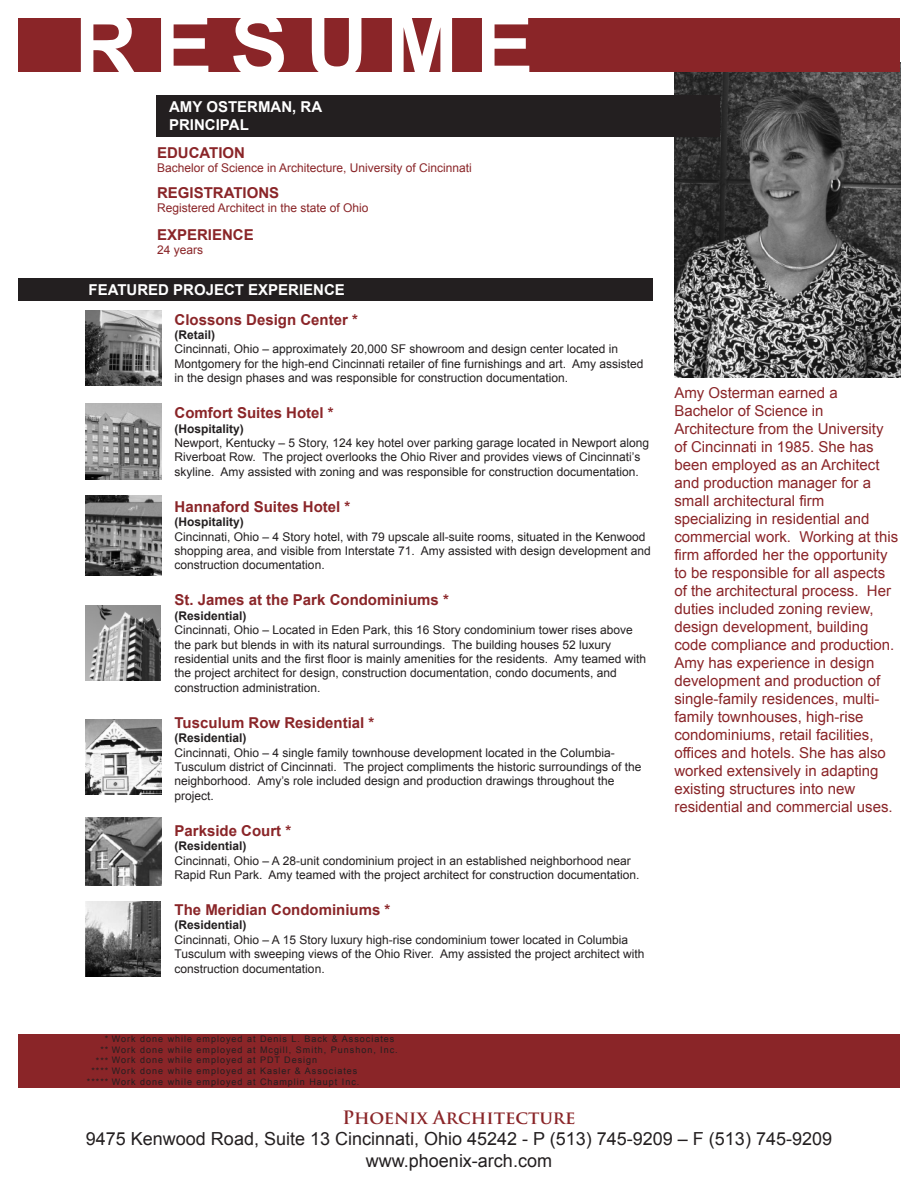
<style>
.page{position:relative;width:918px;height:1188px;background:#fff}
.page>*{position:absolute;margin:0;border:0;box-sizing:border-box;transform-origin:0 0}
.t1{font:700 87px "Arial";letter-spacing:.2em;color:#fff}
.t2{font:18px/21.6px "Arial";color:#231f20;text-align:center}
.t3{font:700 18px "Trajan Pro";color:#8a2528}
.t4{font:15px/18px "Arial";color:#8a2528}
.t5{font:700 15px "Arial";color:#8a2528}
.t6{font:700 15px/18px "Arial";color:#fff}
.t7{font:12px/14.4px "Arial";color:#231f20}
.t8{font:12px "Arial";color:#8a2528}
.t9{font:700 12px "Arial";color:#231f20}
.t10{font:9px "Arial";letter-spacing:.11em;color:#231f20}
</style>
<div class="page">
<div style="left:18px;top:279px;width:634px;height:22px;background:#231f20"></div>
<img style="left:675px;top:72px;width:225px;height:306px">
<div style="left:18px;top:18px;width:882px;height:54px;background:#8a2528"></div>
<div style="left:18px;top:1034px;width:882px;height:54px;background:#8a2528"></div>
<div style="left:156px;top:95px;width:564px;height:42px;background:#231f20"></div>
<img style="left:86px;top:404px;width:76px;height:75px">
<img style="left:86px;top:496px;width:75px;height:79px">
<img style="left:86px;top:310px;width:76px;height:76px">
<img style="left:86px;top:606px;width:75px;height:75px">
<img style="left:86px;top:719px;width:75px;height:76px">
<img style="left:85px;top:901px;width:75px;height:75px">
<img style="left:85px;top:817px;width:76px;height:69px">
<h1 class="t1" style="left:74px;top:-12px;width:461px">RESUME</h1>
<p class="t6" style="left:169px;top:98px;width:155px">AMY OSTERMAN, RA<br>PRINCIPAL</p>
<p class="t5" style="left:157px;top:142px;width:90px">EDUCATION</p>
<p class="t8" style="left:157px;top:160px;width:316px">Bachelor of Science in Architecture, University of Cincinnati</p>
<p class="t5" style="left:157px;top:183px;width:124px">REGISTRATIONS</p>
<p class="t8" style="left:157px;top:200px;width:213px">Registered Architect in the state of Ohio</p>
<p class="t5" style="left:157px;top:225px;width:98px">EXPERIENCE</p>
<p class="t8" style="left:157px;top:242px;width:48px">24 years</p>
<p class="t6" style="left:89px;top:281px;width:258px">FEATURED PROJECT EXPERIENCE</p>
<p class="t5" style="left:175px;top:309px;width:185px">Clossons Design Center *</p>
<p class="t9" style="left:175px;top:327px;width:42px">(Retail)</p>
<p class="t7" style="left:175px;top:342px;width:470px">Cincinnati, Ohio – approximately 20,000 SF showroom and design center located in<br>Montgomery for the high-end Cincinnati retailer of fine furnishings and art. Amy assisted in the design phases and was responsible for construction documentation.</p>
<p class="t5" style="left:175px;top:403px;width:161px">Comfort Suites Hotel *</p>
<p class="t9" style="left:175px;top:421px;width:71px">(Hospitality)</p>
<p class="t7" style="left:175px;top:436px;width:476px">Newport, Kentucky – 5 Story, 124 key hotel over parking garage located in Newport along<br>Riverboat Row. The project overlooks the Ohio River and provides views of Cincinnati’s skyline. Amy assisted with zoning and was responsible for construction documentation.</p>
<p class="t5" style="left:175px;top:497px;width:177px">Hannaford Suites Hotel *</p>
<p class="t9" style="left:175px;top:514px;width:71px">(Hospitality)</p>
<p class="t7" style="left:175px;top:529px;width:478px">Cincinnati, Ohio – 4 Story hotel, with 79 upscale all-suite rooms, situated in the Kenwood shopping area, and visible from Interstate 71. Amy assisted with design development and construction documentation.</p>
<p class="t5" style="left:175px;top:590px;width:276px">St. James at the Park Condominiums *</p>
<p class="t9" style="left:175px;top:608px;width:74px">(Residential)</p>
<p class="t7" style="left:175px;top:623px;width:473px">Cincinnati, Ohio – Located in Eden Park, this 16 Story condominium tower rises above the park but blends in with its natural surroundings. The building houses 52 luxury residential units and the first floor is mainly amenities for the residents. Amy teamed with the project architect for design, construction documentation, condo documents, and construction administration.</p>
<p class="t5" style="left:175px;top:713px;width:201px">Tusculum Row Residential *</p>
<p class="t9" style="left:175px;top:730px;width:74px">(Residential)</p>
<p class="t7" style="left:175px;top:745px;width:468px">Cincinnati, Ohio – 4 single family townhouse development located in the Columbia-Tusculum district of Cincinnati. The project compliments the historic surroundings of the neighborhood. Amy’s role included design and production drawings throughout the project.</p>
<p class="t5" style="left:175px;top:821px;width:118px">Parkside Court *</p>
<p class="t9" style="left:175px;top:838px;width:74px">(Residential)</p>
<p class="t7" style="left:175px;top:853px;width:466px">Cincinnati, Ohio – A 28-unit condominium project in an established neighborhood near<br>Rapid Run Park. Amy teamed with the project architect for construction documentation.</p>
<p class="t5" style="left:175px;top:900px;width:217px">The Meridian Condominiums *</p>
<p class="t9" style="left:175px;top:917px;width:74px">(Residential)</p>
<p class="t7" style="left:175px;top:933px;width:471px">Cincinnati, Ohio – A 15 Story luxury high-rise condominium tower located in Columbia<br>Tusculum with sweeping views of the Ohio River. Amy assisted the project architect with construction documentation.</p>
<p class="t4" style="left:674px;top:383px;width:225px">Amy Osterman earned a<br>Bachelor of Science in<br>Architecture from the University of Cincinnati in 1985. She has been employed as an Architect and production manager for a small architectural firm specializing in residential and commercial work. Working at this firm afforded her the opportunity to be responsible for all aspects of the architectural process. Her duties included zoning review, design development, building code compliance and production.<br>Amy has experience in design development and production of single-family residences, multi&shy;family townhouses, high-rise condominiums, retail facilities, offices and hotels. She has also worked extensively in adapting existing structures into new residential and commercial uses.</p>
<p class="t10" style="left:105px;top:1033px;width:291px">* Work done while employed at Denis L. Back &amp; Associates</p>
<p class="t10" style="left:100px;top:1043px;width:299px">** Work done while employed at Mcgill, Smith, Punshon, Inc.</p>
<p class="t10" style="left:96px;top:1054px;width:223px">*** Work done while employed at PDT Design</p>
<p class="t10" style="left:91px;top:1065px;width:267px">**** Work done while employed at Kasler &amp; Associates</p>
<p class="t10" style="left:87px;top:1076px;width:274px">***** Work done while employed at Champlin Haupt Inc.</p>
<h2 class="t3" style="left:342px;top:1106px;width:235px">Phoenix Architecture</h2>
<h2 class="t2" style="left:86px;top:1128px;width:748px">9475 Kenwood Road, Suite 13 Cincinnati, Ohio 45242 - P (513) 745-9209 – F (513) 745-9209 www.phoenix-arch.com</h2>
</div>
